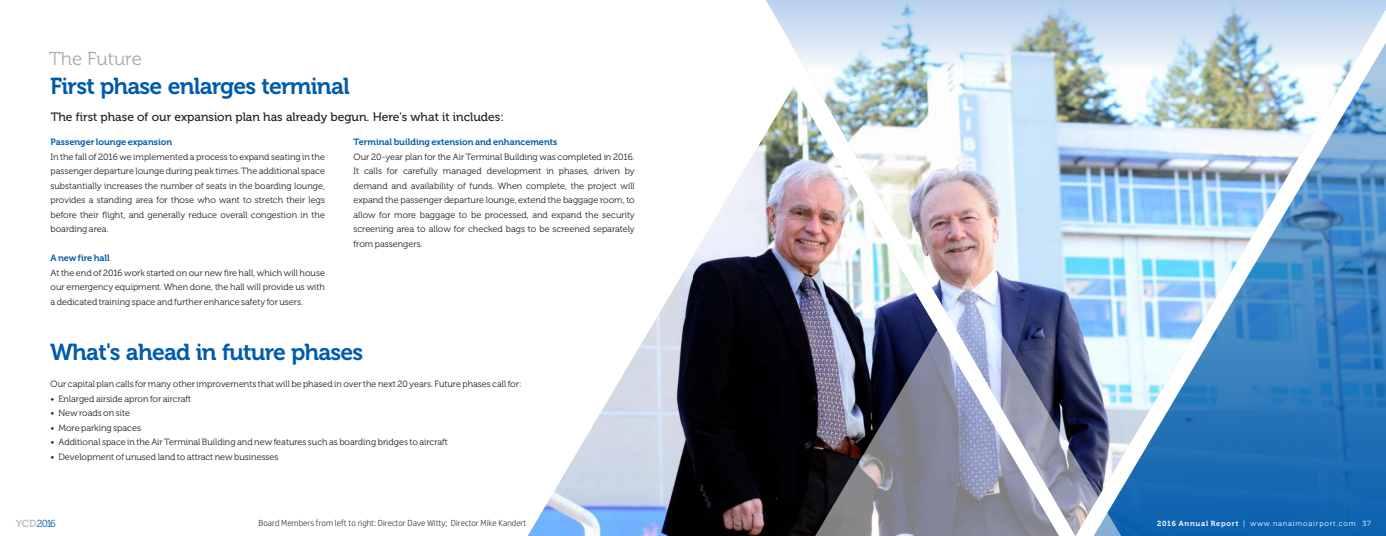
<style>
.page{position:relative;width:1386px;height:536px;background:#fff}
.page>*{position:absolute;margin:0;border:0;box-sizing:border-box;transform-origin:0 0}
.t1{font:700 23.01px "Museo 700";letter-spacing:-.035em;color:#005bab}
.t2{font:18.64px "Museo 300";color:#a7a9ac}
.t3{font:12.08px "Museo 500";color:#231f20}
.t4{font:10.15px "Museo 300";color:#005bab}
.t5{font:9.01px/14.5px "Museo 300";color:#231f20;text-align:justify}
.t6{font:9.01px "Museo 700";color:#005bab}
.t7{font:300 8.75px "HP Simplified";color:#231f20}
.t8{font:7.35px "Museo 300";letter-spacing:.11em;color:#fff}
.s1{font-family:"Museo 700";font-weight:700;color:#bcbec0}
.s2{font-family:"Museo 700"}
</style>
<div class="page">
<img style="left:527px;top:257px;width:166px;height:279px">
<img style="left:693px;top:96px;width:122px;height:440px">
<svg style="left:766px;top:0;width:620px;height:96px;fill:#c2d7f0"></svg>
<img style="left:815px;top:22px;width:571px;height:514px">
<img style="left:757px;top:277px;width:422px;height:259px">
<h2 class="t2" style="left:49px;top:51px;width:94px">The Future</h2>
<h1 class="t1" style="left:50px;top:77px;width:301px">First phase enlarges terminal</h1>
<p class="t6" style="left:51px;top:138px;width:123px">Passenger lounge expansion</p>
<h3 class="t3" style="left:51px;top:112px;width:455px">The first phase of our expansion plan has already begun. Here's what it includes:</h3>
<p class="t6" style="left:354px;top:138px;width:205px">Terminal building extension and enhancements</p>
<p class="t5" style="left:354px;top:150px;width:283px">Our 20-year plan for the Air Terminal Building was completed in 2016.<br>It calls for carefully managed development in phases, driven by demand and availability of funds. When complete, the project will expand the passenger departure lounge, extend the baggage room, to allow for more baggage to be processed, and expand the security screening area to allow for checked bags to be screened separately from passengers.</p>
<p class="t5" style="left:51px;top:150px;width:276px">In the fall of 2016 we implemented a process to expand seating in the passenger departure lounge during peak times. The additional space substantially increases the number of seats in the boarding lounge, provides a standing area for those who want to stretch their legs before their flight, and generally reduce overall congestion in the boarding area.</p>
<p class="t5" style="left:51px;top:266px;width:276px">At the end of 2016 work started on our new fire hall, which will house our emergency equipment. When done, the hall will provide us with a dedicated training space and further enhance safety for users.</p>
<p class="t6" style="left:51px;top:254px;width:61px">A new fire hall</p>
<h1 class="t1" style="left:50px;top:343px;width:315px">What's ahead in future phases</h1>
<p class="t5" style="left:51px;top:377px;width:473px">Our capital plan calls for many other improvements that will be phased in over the next 20 years. Future phases call for:</p>
<p class="t5" style="left:51px;top:392px;width:142px">• Enlarged airside apron for aircraft</p>
<p class="t5" style="left:51px;top:407px;width:81px">• New roads on site</p>
<p class="t5" style="left:51px;top:421px;width:92px">• More parking spaces</p>
<p class="t5" style="left:51px;top:436px;width:399px">• Additional space in the Air Terminal Building and new features such as boarding bridges to aircraft</p>
<p class="t5" style="left:51px;top:450px;width:230px">• Development of unused land to attract new businesses</p>
<p class="t4" style="left:16px;top:519px;width:42px"><span class="s1">YCD</span>2016</p>
<p class="t7" style="left:259px;top:519px;width:269px">Board Members from left to right: Director Dave Witty; Director Mike Kandert</p>
<p class="t8" style="left:1157px;top:520px;width:215px"><span class="s2">2016 Annual Report</span> | www.nanaimoairport.com 37</p>
</div>
